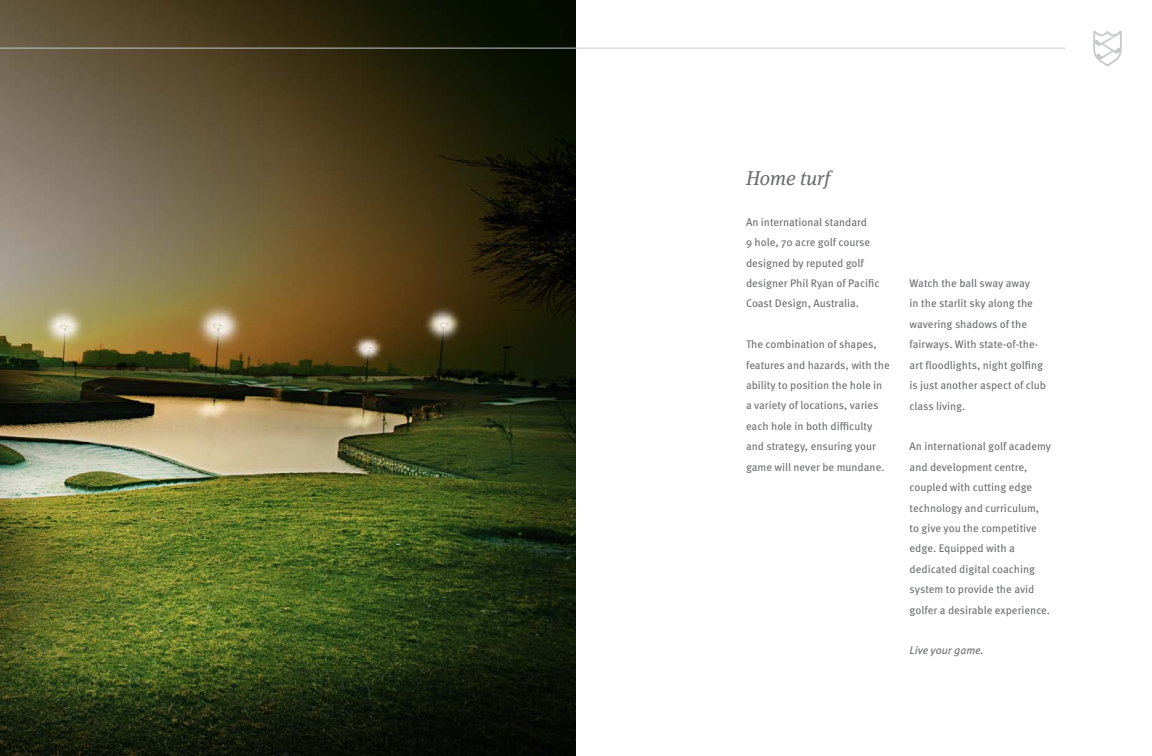
<style>
.page{position:relative;width:1152px;height:756px;background:#fff}
.page>*{position:absolute;margin:0;border:0;box-sizing:border-box;transform-origin:0 0}
.t1{font:italic 20px "Meta Serif Pro";color:#6d6e71}
.t2{font:11px/20.4px "Meta Pro";color:#6d6e71}
.t3{font:italic 11px "Meta Pro";color:#6d6e71}
</style>
<div class="page">
<img style="left:0;top:0;width:576px;height:756px">
<hr style="left:0;top:48px;width:1065px;height:1px;background:#c7c8ca">
<svg style="left:1093px;top:31px;width:29px;height:36px"></svg>
<h1 class="t1" style="left:746px;top:163px;width:86px">Home turf</h1>
<p class="t2" style="left:746px;top:211px;width:135px">An international standard<br>9 hole, 70 acre golf course designed by reputed golf designer Phil Ryan of Pacific<br>Coast Design, Australia.</p>
<p class="t2" style="left:746px;top:333px;width:145px">The combination of shapes, features and hazards, with the ability to position the hole in a variety of locations, varies each hole in both difficulty and strategy, ensuring your game will never be mundane.</p>
<p class="t2" style="left:910px;top:272px;width:138px">Watch the ball sway away<br>in the starlit sky along the wavering shadows of the fairways. With state-of-the&shy;art floodlights, night golfing is just another aspect of club class living.</p>
<p class="t2" style="left:910px;top:436px;width:143px">An international golf academy and development centre, coupled with cutting edge technology and curriculum, to give you the competitive edge. Equipped with a dedicated digital coaching system to provide the avid golfer a desirable experience.</p>
<p class="t3" style="left:910px;top:642px;width:76px">Live your game.</p>
</div>
